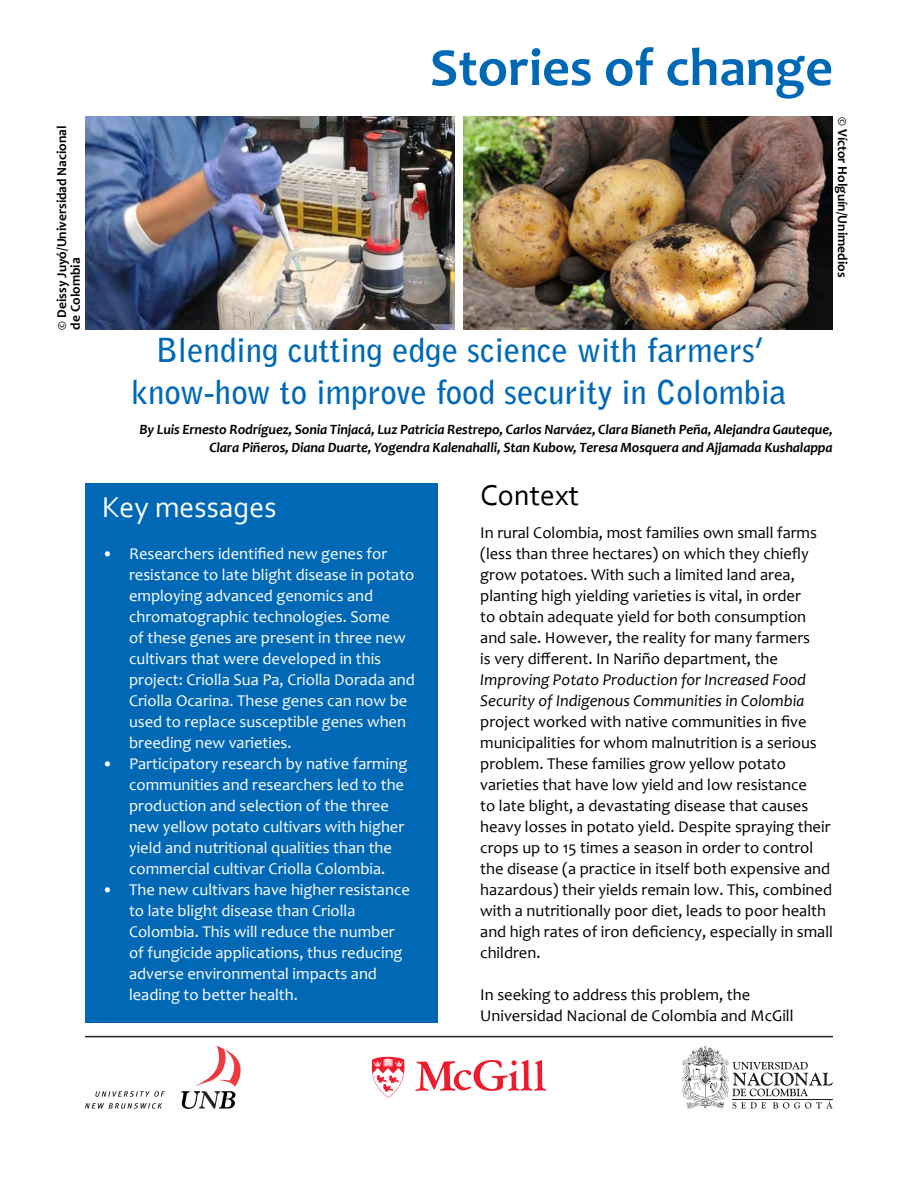
<style>
.page{position:relative;width:918px;height:1188px;background:#fff}
.page>*{position:absolute;margin:0;border:0;box-sizing:border-box;transform-origin:0 0}
.t1{font:700 54px "Candara";color:#0069b5}
.t2{font:700 33px "Bell Gothic Std";color:#0069b5}
.Heading{font:30px "Corbel";color:#fff}
.Heading-2{font:30px "Corbel";color:#000}
.t3{font:16.5px/21px "Candara";color:#000}
.t4{font:16.5px/21px "Candara";color:#fff}
.t5{font:italic 700 14.25px "Candara";letter-spacing:-.01em;color:#000}
.t6{font:700 13.5px/13.5px "Candara";color:#000}
.s1{font-style:italic}
</style>
<div class="page">
<div style="left:85px;top:483px;width:353px;height:540px;background:#0168b5"></div>
<hr style="left:85px;top:1036px;width:748px;height:1px;background:#231f20">
<svg style="left:682px;top:1046px;width:151px;height:63px"></svg>
<svg style="left:415px;top:1060px;width:131px;height:31px"></svg>
<svg style="left:372px;top:1057px;width:33px;height:41px"></svg>
<svg style="left:181px;top:1046px;width:60px;height:63px"></svg>
<svg style="left:95px;top:1091px;width:70px;height:6px"></svg>
<svg style="left:85px;top:1103px;width:77px;height:6px"></svg>
<img style="left:85px;top:117px;width:370px;height:213px">
<img style="left:463px;top:117px;width:370px;height:213px">
<p class="t1" style="left:430px;top:34px;width:405px">Stories of change</p>
<p class="t6" style="left:55px;top:330px;width:205px;rotate:-90deg">© Deissy Juyó/Universidad Nacional de Colombia</p>
<p class="t6" style="left:850px;top:117px;width:162px;rotate:90deg">© Víctor Holguín/Unimedios</p>
<p class="t2" style="left:156px;top:330px;width:610px">Blending cutting edge science with farmers’</p>
<p class="t2" style="left:132px;top:372px;width:656px">know-how to improve food security in Colombia</p>
<p class="t5" style="left:139px;top:420px;width:695px">By Luis Ernesto Rodríguez, Sonia Tinjacá, Luz Patricia Restrepo, Carlos Narváez, Clara Bianeth Peña, Alejandra Gauteque,</p>
<p class="t5" style="left:209px;top:438px;width:625px">Clara Piñeros, Diana Duarte, Yogendra Kalenahalli, Stan Kubow, Teresa Mosquera and Ajjamada Kushalappa</p>
<p class="Heading" style="left:102px;top:489px;width:176px">Key messages</p>
<p class="t4" style="left:129px;top:543px;width:287px;text-indent:-27px">• Researchers identified new genes for resistance to late blight disease in potato employing advanced genomics and chromatographic technologies. Some<br>of these genes are present in three new cultivars that were developed in this project: Criolla Sua Pa, Criolla Dorada and Criolla Ocarina. These genes can now be used to replace susceptible genes when breeding new varieties.</p>
<p class="t4" style="left:129px;top:753px;width:280px;text-indent:-27px">• Participatory research by native farming communities and researchers led to the production and selection of the three new yellow potato cultivars with higher yield and nutritional qualities than the commercial cultivar Criolla Colombia.</p>
<p class="t4" style="left:129px;top:879px;width:282px;text-indent:-27px">• The new cultivars have higher resistance to late blight disease than Criolla Colombia. This will reduce the number of fungicide applications, thus reducing adverse environmental impacts and leading to better health.</p>
<p class="Heading-2" style="left:480px;top:477px;width:100px">Context</p>
<p class="t3" style="left:480px;top:522px;width:354px">In rural Colombia, most families own small farms (less than three hectares) on which they chiefly grow potatoes. With such a limited land area, planting high yielding varieties is vital, in order<br>to obtain adequate yield for both consumption and sale. However, the reality for many farmers<br>is very different. In Nariño department, the <span class="s1">Improving Potato Production for Increased Food Security of Indigenous Communities in Colombia </span>project worked with native communities in five municipalities for whom malnutrition is a serious problem. These families grow yellow potato varieties that have low yield and low resistance<br>to late blight, a devastating disease that causes heavy losses in potato yield. Despite spraying their crops up to 15 times a season in order to control the disease (a practice in itself both expensive and hazardous) their yields remain low. This, combined with a nutritionally poor diet, leads to poor health and high rates of iron deficiency, especially in small children.</p>
<p class="t3" style="left:480px;top:984px;width:315px">In seeking to address this problem, the<br>Universidad Nacional de Colombia and McGill</p>
</div>
